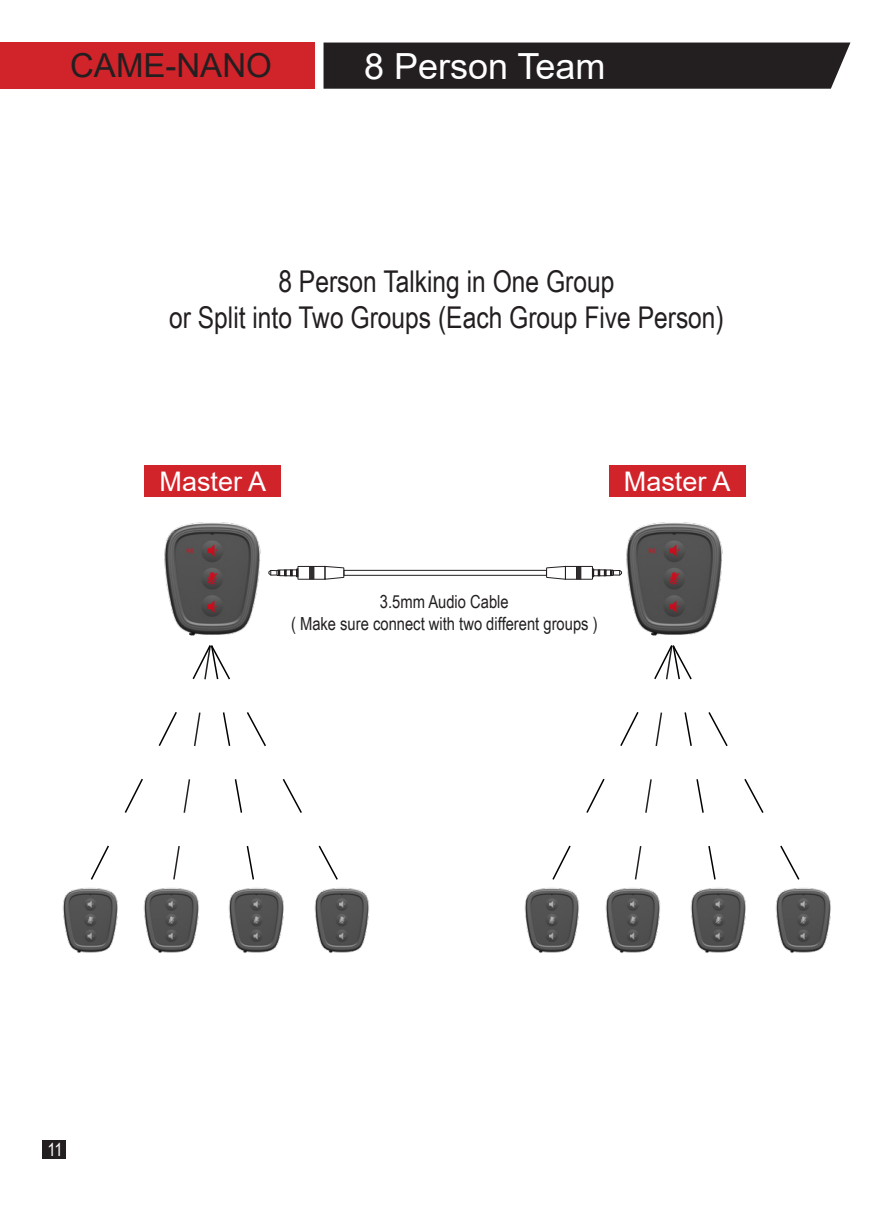
<style>
.page{position:relative;width:893px;height:1208px;background:#fff}
.page>*{position:absolute;margin:0;border:0;box-sizing:border-box;transform-origin:0 0}
.t1{font:36px "Arial";color:#fff}
.t2{font:33px "Arial";color:#231f20}
.t3{font:30px "Arial Narrow";color:#231f20}
.t4{font:27px "Arial";color:#fff}
.t5{font:18px/21.6px "Arial Narrow";color:#231f20;text-align:center}
.t6{font:18px "Arial Narrow";color:#fff}
</style>
<div class="page">
<div style="left:324px;top:43px;width:526px;height:46px;background:#231f20"></div>
<div style="left:0;top:43px;width:315px;height:46px;background:#d1232a"></div>
<svg style="left:270px;top:566px;width:345px;height:13px"></svg>
<img style="left:62px;top:887px;width:56px;height:66px">
<img style="left:143px;top:887px;width:56px;height:66px">
<img style="left:228px;top:887px;width:56px;height:66px">
<img style="left:314px;top:887px;width:56px;height:66px">
<img style="left:164px;top:522px;width:106px;height:114px">
<svg style="left:90px;top:645px;width:248px;height:235px"></svg>
<img style="left:524px;top:887px;width:56px;height:66px">
<img style="left:605px;top:887px;width:56px;height:66px">
<img style="left:690px;top:887px;width:56px;height:66px">
<img style="left:775px;top:887px;width:56px;height:66px">
<img style="left:615px;top:522px;width:108px;height:114px">
<svg style="left:552px;top:645px;width:248px;height:235px"></svg>
<div style="left:145px;top:466px;width:136px;height:31px;background:#d1232a"></div>
<div style="left:609px;top:466px;width:136px;height:31px;background:#d1232a"></div>
<div style="left:43px;top:1140px;width:23px;height:19px;background:#231f20"></div>
<p class="t2" style="left:70px;top:43px;width:203px">CAME-NANO</p>
<p class="t1" style="left:364px;top:42px;width:243px">8 Person Team</p>
<p class="t3" style="left:278px;top:259px;width:337px">8 Person Talking in One Group</p>
<p class="t3" style="left:169px;top:295px;width:556px">or Split into Two Groups (Each Group Five Person)</p>
<p class="t4" style="left:160px;top:463px;width:108px">Master A</p>
<p class="t4" style="left:624px;top:463px;width:108px">Master A</p>
<p class="t5" style="left:291px;top:590px;width:308px">3.5mm Audio Cable<br>( Make sure connect with two different groups )</p>
<p class="t6" style="left:47px;top:1136px;width:17px">11</p>
</div>
